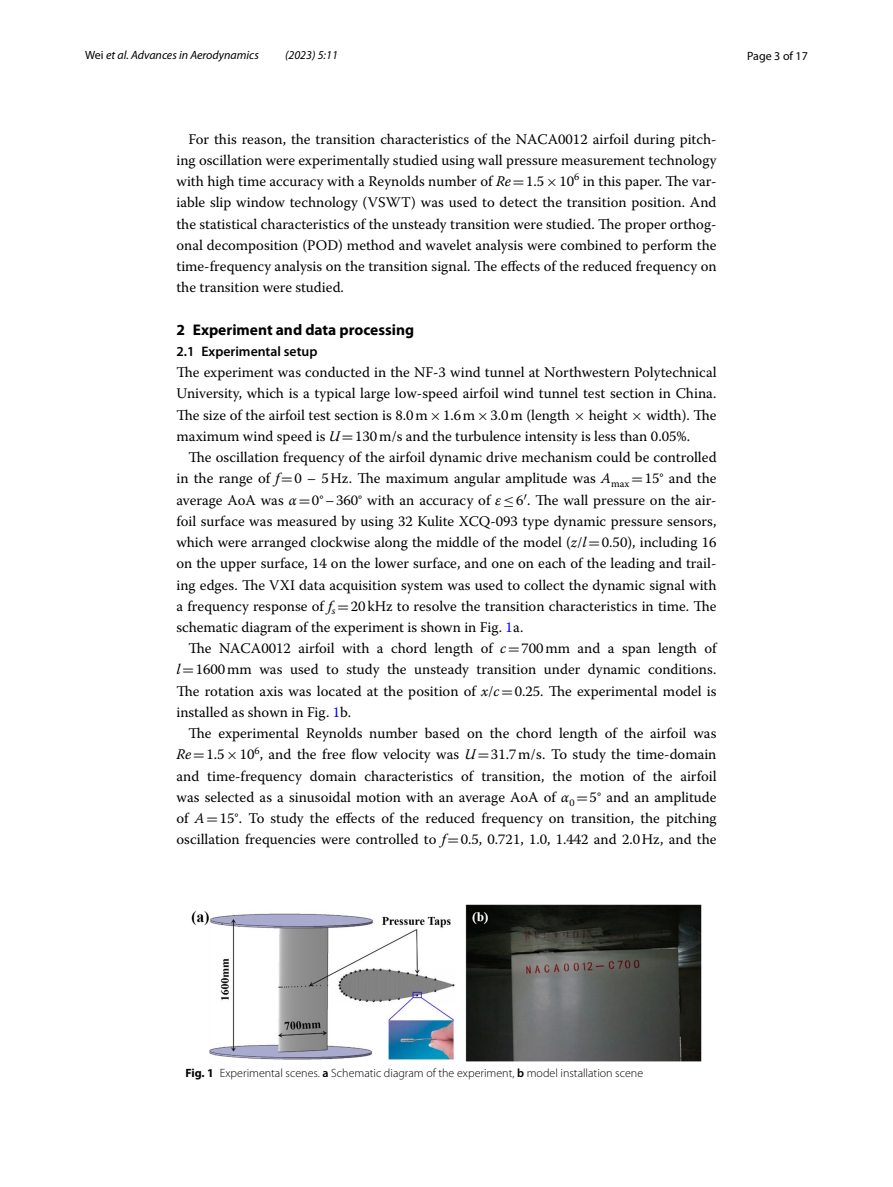
<style>
.page{position:relative;width:893px;height:1187px;background:#fff}
.page>*{position:absolute;margin:0;border:0;box-sizing:border-box;transform-origin:0 0}
.t1{font:700 15.45px "Myriad Pro";color:#000}
.t2{font:14.7px/21.3px "Warnock Pro";color:#000;text-align:justify}
.t3{font:600 13.8px "Myriad Pro";color:#000}
.t4{font:300 12px "Myriad Pro";color:#000}
.t5{font:italic 12px "Myriad Pro";color:#000}
.t6{font:12px "Myriad Pro";color:#000}
.s1{font-style:normal}
.s2{font-style:italic}
.s3{font-family:"MTSY"}
.s4{color:#00f}
.s5{font-weight:700}
.s6{font-weight:600}
</style>
<div class="page">
<img style="left:191px;top:904px;width:511px;height:157px">
<p class="t5" style="left:85px;top:48px;width:175px"><span class="s1">Wei</span> et al. Advances in Aerodynamics</p>
<p class="t5" style="left:285px;top:48px;width:54px">(2023) 5:11</p>
<p class="t6" style="left:747px;top:48px;width:62px">Page 3 of 17</p>
<p class="t2" style="left:176px;top:128px;width:542px;text-indent:12px">For this reason, the transition characteristics of the NACA0012 airfoil during pitch&shy;ing oscillation were experimentally studied using wall pressure measurement technology with high time accuracy with a Reynolds number of <span class="s2">Re</span><span class="s3">=</span>1.5<span class="s3">×</span> -10<sup>6</sup> in this paper. The var&shy;iable slip window technology (VSWT) was used to detect the transition position. And the statistical characteristics of the unsteady transition were studied. The proper orthog&shy;onal decomposition (POD) method and wavelet analysis were combined to perform the time-frequency analysis on the transition signal. The effects of the reduced frequency on the transition were studied.</p>
<p class="t1" style="left:176px;top:319px;width:239px">2 Experiment and data processing</p>
<p class="t3" style="left:176px;top:342px;width:143px">2.1 Experimental setup</p>
<p class="t2" style="left:176px;top:361px;width:542px">The experiment was conducted in the NF-3 wind tunnel at Northwestern Polytechnical University, which is a typical large low-speed airfoil wind tunnel test section in China.<br>The size of the airfoil test section is 8.0m<span class="s3">×</span>1.6m<span class="s3">×</span>3.0m (length <span class="s3">×</span> height <span class="s3">×</span> width). The maximum wind speed is <span class="s2">U</span><span class="s3">=</span>130m/s and the turbulence intensity is less than 0.05%.</p>
<p class="t2" style="left:176px;top:446px;width:542px;text-indent:12px">The oscillation frequency of the airfoil dynamic drive mechanism could be controlled in the range of <span class="s2">f</span><span class="s3">=</span>0 – 5Hz. The maximum angular amplitude was <span class="s2">A</span><sub>max</sub> <span class="s3">=</span>15° and the average AoA was <span class="s2">α</span><span class="s3">=</span>0°–360° with an accuracy of <span class="s2">ε</span><span class="s3">≤</span>6 . The wall pressure on the air&shy;foil surface was measured by using 32 Kulite XCQ-093 type dynamic pressure sensors, which were arranged clockwise along the middle of the model (<span class="s2">z</span>/<span class="s2">l</span><span class="s3">=</span>0.50), including 16 on the upper surface, 14 on the lower surface, and one on each of the leading and trail&shy;ing edges. The VXI data acquisition system was used to collect the dynamic signal with a frequency response of <span class="s2">f</span><sub>s</sub> <span class="s3">=</span>20kHz to resolve the transition characteristics in time. The schematic diagram of the experiment is shown in Fig. <span class="s4">1</span>a.</p>
<p class="t2" style="left:176px;top:637px;width:542px;text-indent:12px">The NACA0012 airfoil with a chord length of <span class="s2">c</span><span class="s3">=</span>700mm and a span length of <span class="s2">l</span><span class="s3">=</span>1600mm was used to study the unsteady transition under dynamic conditions.<br>The rotation axis was located at the position of <span class="s2">x</span>/<span class="s2">c</span><span class="s3">=</span>0.25. The experimental model is installed as shown in Fig. <span class="s4">1</span>b.</p>
<p class="t2" style="left:176px;top:722px;width:542px;text-indent:12px">The experimental Reynolds number based on the chord length of the airfoil was <span class="s2">Re</span><span class="s3">=</span>1.5<span class="s3">×</span> -10<sup>6</sup>, and the free flow velocity was <span class="s2">U</span><span class="s3">=</span>31.7m/s. To study the time-domain and time-frequency domain characteristics of transition, the motion of the airfoil was selected as a sinusoidal motion with an average AoA of <span class="s2">α</span><sub>0</sub> <span class="s3">=</span>5° and an amplitude of <span class="s2">A</span><span class="s3">=</span>15°. To study the effects of the reduced frequency on transition, the pitching oscillation frequencies were controlled to <span class="s2">f</span><span class="s3">=</span>0.5, 0.721, 1.0, 1.442 and 2.0Hz, and the</p>
<p class="t4" style="left:185px;top:1066px;width:459px"><span class="s5">Fig. 1</span> Experimental scenes. <span class="s6">a</span> Schematic diagram of the experiment, <span class="s6">b</span> model installation scene</p>
</div>
